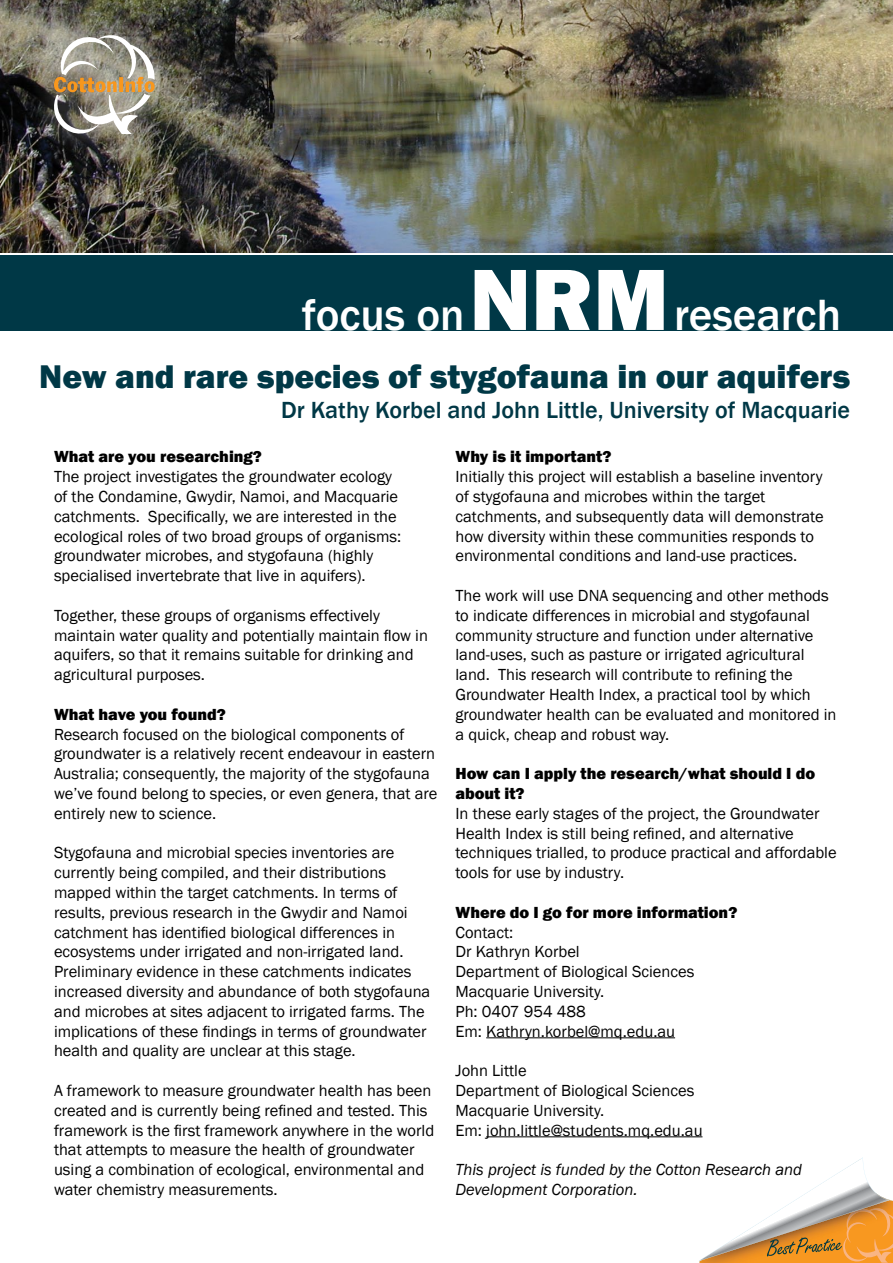
<style>
.page{position:relative;width:893px;height:1263px;background:#fff}
.page>*{position:absolute;margin:0;border:0;box-sizing:border-box;transform-origin:0 0}
.t1{font:500 45px "Franklin Gothic";color:#fff}
.t2{font:800 33.75px "Franklin Gothic";color:#003846}
.t3{font:500 24px "Franklin Gothic";color:#003846}
.t4{font:16.5px/19.8px "Franklin Gothic";color:#000}
.t5{font:800 16.5px/19.8px "Franklin Gothic";color:#000}
.t6{font:italic 16.5px/19.8px "Franklin Gothic";color:#000}
.s1{font-weight:800;font-size:90px}
</style>
<div class="page">
<img style="left:0;top:0;width:893px;height:253px">
<div style="left:31px;top:12px;width:146px;height:145px;background:#fff;opacity:.75"></div>
<svg style="left:54px;top:32px;width:101px;height:104px;background:#a29986"></svg>
<hr style="left:486px;top:1037px;width:189px;height:1px;background:#000">
<hr style="left:486px;top:1136px;width:216px;height:1px;background:#000">
<svg style="left:699px;top:1157px;width:194px;height:106px"></svg>
<div style="left:0;top:255px;width:893px;height:76px;background:#003846"></div>
<h1 class="t1" style="left:302px;top:287px;width:541px">focus on<span class="s1">NRM</span>research</h1>
<h2 class="t2" style="left:39px;top:355px;width:813px">New and rare species of stygofauna in our aquifers</h2>
<h3 class="t3" style="left:281px;top:395px;width:571px">Dr Kathy Korbel and John Little, University of Macquarie</h3>
<p class="t5" style="left:54px;top:447px;width:209px">What are you researching?</p>
<p class="t4" style="left:54px;top:467px;width:349px">The project investigates the groundwater ecology of the Condamine, Gwydir, Namoi, and Macquarie catchments. Specifically, we are interested in the ecological roles of two broad groups of organisms: groundwater microbes, and stygofauna (highly specialised invertebrate that live in aquifers).</p>
<p class="t4" style="left:54px;top:606px;width:376px">Together, these groups of organisms effectively maintain water quality and potentially maintain flow in aquifers, so that it remains suitable for drinking and agricultural purposes.</p>
<p class="t5" style="left:54px;top:704px;width:173px">What have you found?</p>
<p class="t4" style="left:54px;top:724px;width:385px">Research focused on the biological components of groundwater is a relatively recent endeavour in eastern Australia; consequently, the majority of the stygofauna we’ve found belong to species, or even genera, that are entirely new to science.</p>
<p class="t4" style="left:54px;top:843px;width:378px">Stygofauna and microbial species inventories are currently being compiled, and their distributions mapped within the target catchments. In terms of results, previous research in the Gwydir and Namoi catchment has identified biological differences in ecosystems under irrigated and non-irrigated land.<br>Preliminary evidence in these catchments indicates increased diversity and abundance of both stygofauna and microbes at sites adjacent to irrigated farms. The implications of these findings in terms of groundwater health and quality are unclear at this stage.</p>
<p class="t4" style="left:54px;top:1081px;width:382px">A framework to measure groundwater health has been created and is currently being refined and tested. This framework is the first framework anywhere in the world that attempts to measure the health of groundwater using a combination of ecological, environmental and water chemistry measurements.</p>
<p class="t5" style="left:455px;top:447px;width:157px">Why is it important?</p>
<p class="t4" style="left:455px;top:467px;width:370px">Initially this project will establish a baseline inventory of stygofauna and microbes within the target catchments, and subsequently data will demonstrate how diversity within these communities responds to environmental conditions and land-use practices.</p>
<p class="t4" style="left:455px;top:586px;width:382px">The work will use DNA sequencing and other methods to indicate differences in microbial and stygofaunal community structure and function under alternative land-uses, such as pasture or irrigated agricultural land. This research will contribute to refining the Groundwater Health Index, a practical tool by which groundwater health can be evaluated and monitored in a quick, cheap and robust way.</p>
<p class="t5" style="left:455px;top:764px;width:361px">How can I apply the research/what should I do about it?</p>
<p class="t4" style="left:455px;top:804px;width:383px">In these early stages of the project, the Groundwater Health Index is still being refined, and alternative techniques trialled, to produce practical and affordable tools for use by industry.</p>
<p class="t5" style="left:455px;top:902px;width:283px">Where do I go for more information?</p>
<p class="t4" style="left:455px;top:922px;width:240px">Contact:<br>Dr Kathryn Korbel<br>Department of Biological Sciences<br>Macquarie University.<br>Ph: 0407 954 488<br>Em: Kathryn.korbel@mq.edu.au</p>
<p class="t4" style="left:455px;top:1061px;width:249px">John Little<br>Department of Biological Sciences<br>Macquarie University.<br>Em: john.little@students.mq.edu.au</p>
<p class="t6" style="left:455px;top:1160px;width:348px">This project is funded by the Cotton Research and<br>Development Corporation.</p>
</div>
